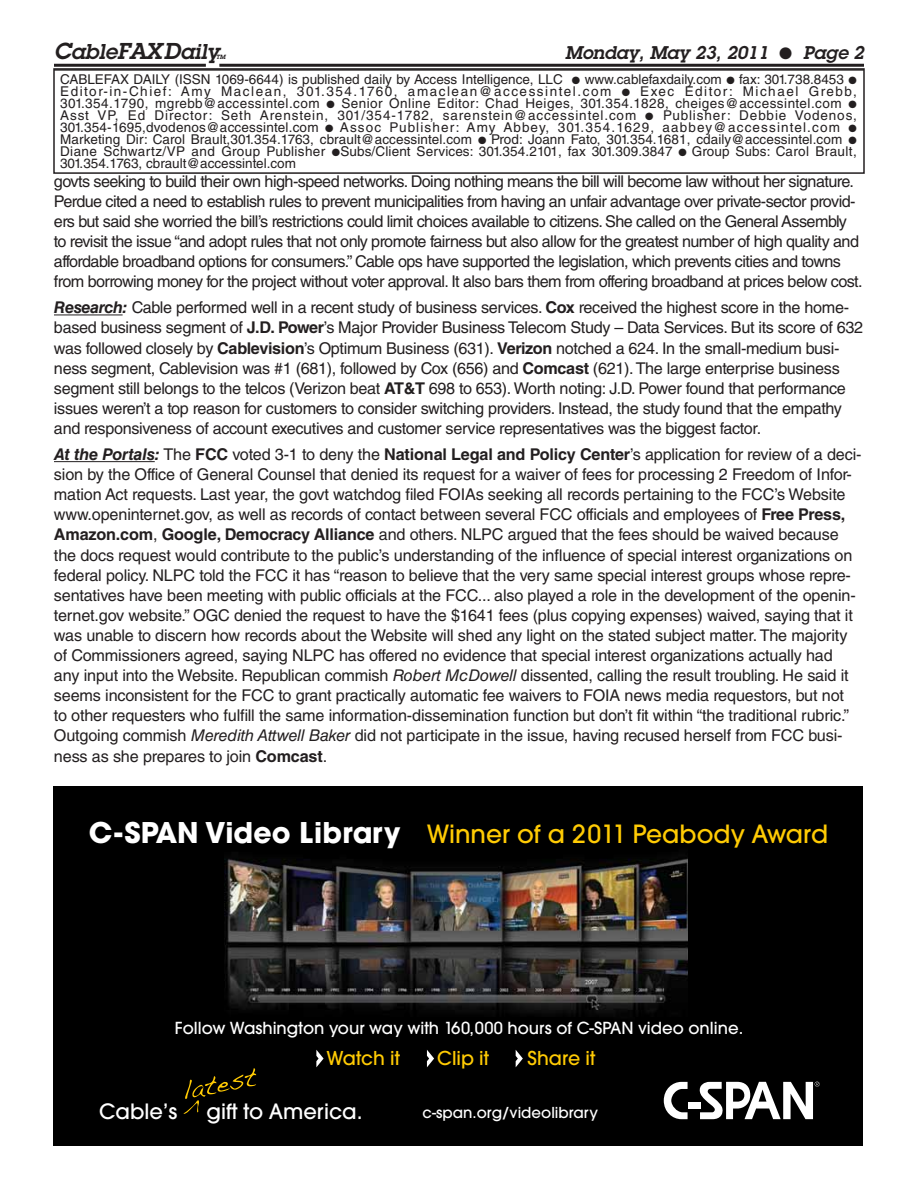
<style>
.page{position:relative;width:918px;height:1188px;background:#fff}
.page>*{position:absolute;margin:0;border:0;box-sizing:border-box;transform-origin:0 0}
.t1{font:500 24.9px "Avant Garde";color:#ffcb04}
.t2{font:500 21px "Avant Garde";color:#fff}
.t3{font:italic 600 21px "Lubalin Graph Std";color:#231f20}
.t4{font:500 19.05px "Avant Garde";color:#ffcb04}
.t5{font:italic 600 18px "Lubalin Graph Std";color:#231f20}
.t6{font:500 16.5px "Avant Garde";color:#fff}
.t7{font:16.2px/20.1px "Helvetica LT Std";letter-spacing:-.02em;color:#231f20}
.t8{font:500 15px "Avant Garde";color:#fff}
.t9{font:13.5px/12px "Helvetica LT Std";letter-spacing:.025em;color:#231f20}
.t10{font:13.5px "Helvetica LT Std";color:#231f20}
.t11{font:13.5px "Helvetica LT Std";letter-spacing:.115em;color:#231f20}
.t12{font:13.5px "Helvetica LT Std";letter-spacing:.065em;color:#231f20}
.t13{font:italic 600 6px "Lubalin Graph Std";color:#231f20}
.s1{font-size:22.5px}
.s2{font-weight:700;font-style:italic}
.s3{font-weight:700}
.s4{font-style:italic}
.s5{font-weight:700;font-size:28.35px;color:#fff}
</style>
<div class="page">
<hr style="left:219px;top:64px;width:645px;height:3px;background:#231f20">
<hr style="left:54px;top:64px;width:152px;height:3px;background:#231f20">
<div style="left:53px;top:68px;width:812px;height:106px;border:2px solid #231f20"></div>
<div style="left:53px;top:786px;width:810px;height:360px;background:#000"></div>
<img style="left:225px;top:831px;width:463px;height:239px">
<svg style="left:316px;top:1050px;width:8px;height:17px"></svg>
<svg style="left:427px;top:1050px;width:7px;height:17px"></svg>
<svg style="left:516px;top:1050px;width:7px;height:17px"></svg>
<svg style="left:183px;top:1068px;width:73px;height:46px;background:#171200"></svg>
<svg style="left:664px;top:1082px;width:24px;height:37px"></svg>
<div style="left:688px;top:1102px;width:12px;height:7px;background:#fff"></div>
<svg style="left:699px;top:1082px;width:121px;height:37px"></svg>
<hr style="left:54px;top:315px;width:69px;height:1px;background:#231f20">
<hr style="left:54px;top:461px;width:101px;height:1px;background:#231f20">
<p class="t3" style="left:54px;top:44px;width:167px"><span class="s1">C</span>able<span class="s1">FAXD</span>aily</p>
<p class="t13" style="left:216px;top:55px;width:11px">TM</p>
<p class="t5" style="left:565px;top:47px;width:300px">Monday, May 23, 2011 ● Page 2</p>
<p class="t10" style="left:60px;top:74px;width:504px">CABLEFAX DAILY (ISSN 1069-6644) is published daily by Access Intelligence, LLC</p>
<p class="t10" style="left:585px;top:74px;width:139px">www.cablefaxdaily.com</p>
<p class="t10" style="left:739px;top:74px;width:106px">fax: 301.738.8453</p>
<p class="t11" style="left:60px;top:86px;width:553px">Editor-in-Chief: Amy Maclean, 301.354.1760, amaclean@accessintel.com</p>
<p class="t11" style="left:640px;top:86px;width:218px">Exec Editor: Michael Grebb,</p>
<p class="t9" style="left:60px;top:99px;width:261px">301.354.1790, mgrebb@accessintel.com</p>
<p class="t9" style="left:60px;top:99px;width:783px;text-indent:281px">Senior Online Editor: Chad Heiges, 301.354.1828, cheiges@accessintel.com<br>Asst VP, Ed Director: Seth Arenstein, 301/354-1782, sarenstein@accessintel.com</p>
<p class="t12" style="left:663px;top:110px;width:195px">Publisher: Debbie Vodenos,</p>
<p class="t9" style="left:60px;top:123px;width:781px;text-indent:280px">Assoc Publisher: Amy Abbey, 301.354.1629, aabbey@accessintel.com<br>Marketing Dir: Carol Brault,301.354.1763, cbrault@accessintel.com</p>
<p class="t9" style="left:60px;top:123px;width:260px">301.354-1695,dvodenos@accessintel.com</p>
<p class="t9" style="left:60px;top:135px;width:784px;text-indent:431px">Prod: Joann Fato, 301.354.1681, cdaily@accessintel.com<br>Diane Schwartz/VP and Group Publisher Subs/Client Services: 301.354.2101, fax 301.309.3847</p>
<p class="t9" style="left:692px;top:147px;width:166px">Group Subs: Carol Brault,</p>
<p class="t10" style="left:60px;top:158px;width:237px">301.354.1763, cbrault@accessintel.com</p>
<p class="t7" style="left:54px;top:173px;width:810px">govts seeking to build their own high-speed networks. Doing nothing means the bill will become law without her signature.<br>Perdue cited a need to establish rules to prevent municipalities from having an unfair advantage over private-sector provid&shy;ers but said she worried the bill’s restrictions could limit choices available to citizens. She called on the General Assembly to revisit the issue “and adopt rules that not only promote fairness but also allow for the greatest number of high quality and affordable broadband options for consumers.” Cable ops have supported the legislation, which prevents cities and towns from borrowing money for the project without voter approval. It also bars them from offering broadband at prices below cost.</p>
<p class="t7" style="left:54px;top:299px;width:811px"><span class="s2">Research:</span> Cable performed well in a recent study of business services. <span class="s3">Cox</span> received the highest score in the home&shy;based business segment of <span class="s3">J.D. Power</span> ’s Major Provider Business Telecom Study – Data Services. But its score of 632 was followed closely by <span class="s3">Cablevision</span> ’s Optimum Business (631). <span class="s3">Verizon</span> notched a 624. In the small-medium busi&shy;ness segment, Cablevision was #1 (681), followed by Cox (656) and <span class="s3">Comcast</span> (621). The large enterprise business segment still belongs to the telcos (Verizon beat <span class="s3">AT&amp;T</span> 698 to 653). Worth noting: J.D. Power found that performance issues weren’t a top reason for customers to consider switching providers. Instead, the study found that the empathy and responsiveness of account executives and customer service representatives was the biggest factor.</p>
<p class="t7" style="left:54px;top:446px;width:809px"><span class="s2">At the Portals:</span> The <span class="s3">FCC</span> voted 3-1 to deny the <span class="s3">National Legal and Policy Center</span> ’s application for review of a deci&shy;sion by the Office of General Counsel that denied its request for a waiver of fees for processing 2 Freedom of Infor&shy;mation Act requests. Last year, the govt watchdog filed FOIAs seeking all records pertaining to the FCC’s Website www.openinternet.gov, as well as records of contact between several FCC officials and employees of <span class="s3">Free Press, Amazon.com</span> , <span class="s3">Google, Democracy Alliance</span> and others. NLPC argued that the fees should be waived because the docs request would contribute to the public’s understanding of the influence of special interest organizations on federal policy. NLPC told the FCC it has “reason to believe that the very same special interest groups whose repre&shy;sentatives have been meeting with public officials at the FCC... also played a role in the development of the openin&shy;ternet.gov website.” OGC denied the request to have the $1641 fees (plus copying expenses) waived, saying that it was unable to discern how records about the Website will shed any light on the stated subject matter. The majority of Commissioners agreed, saying NLPC has offered no evidence that special interest organizations actually had any input into the Website. Republican commish <span class="s4">Robert McDowell</span> dissented, calling the result troubling. He said it seems inconsistent for the FCC to grant practically automatic fee waivers to FOIA news media requestors, but not<br>to other requesters who fulfill the same information-dissemination function but don’t fit within “the traditional rubric.” Outgoing commish <span class="s4">Meredith Attwell Baker</span> did not participate in the issue, having recused herself from FCC busi&shy;ness as she prepares to join <span class="s3">Comcast</span> .</p>
<h1 class="t1" style="left:89px;top:825px;width:741px"><span class="s5">C-SPAN Video Library</span> Winner of a 2011 Peabody Award</h1>
<p class="t6" style="left:175px;top:1021px;width:570px">Follow Washington your way with 160,000 hours of C-SPAN video online.</p>
<p class="t4" style="left:327px;top:1051px;width:75px">Watch it</p>
<p class="t4" style="left:437px;top:1051px;width:53px">Clip it</p>
<p class="t4" style="left:528px;top:1051px;width:69px">Share it</p>
<p class="t2" style="left:99px;top:1103px;width:80px">Cable’s</p>
<p class="t2" style="left:206px;top:1103px;width:158px">gift to America.</p>
<p class="t8" style="left:423px;top:1107px;width:177px">c-span.org/videolibrary</p>
</div>
